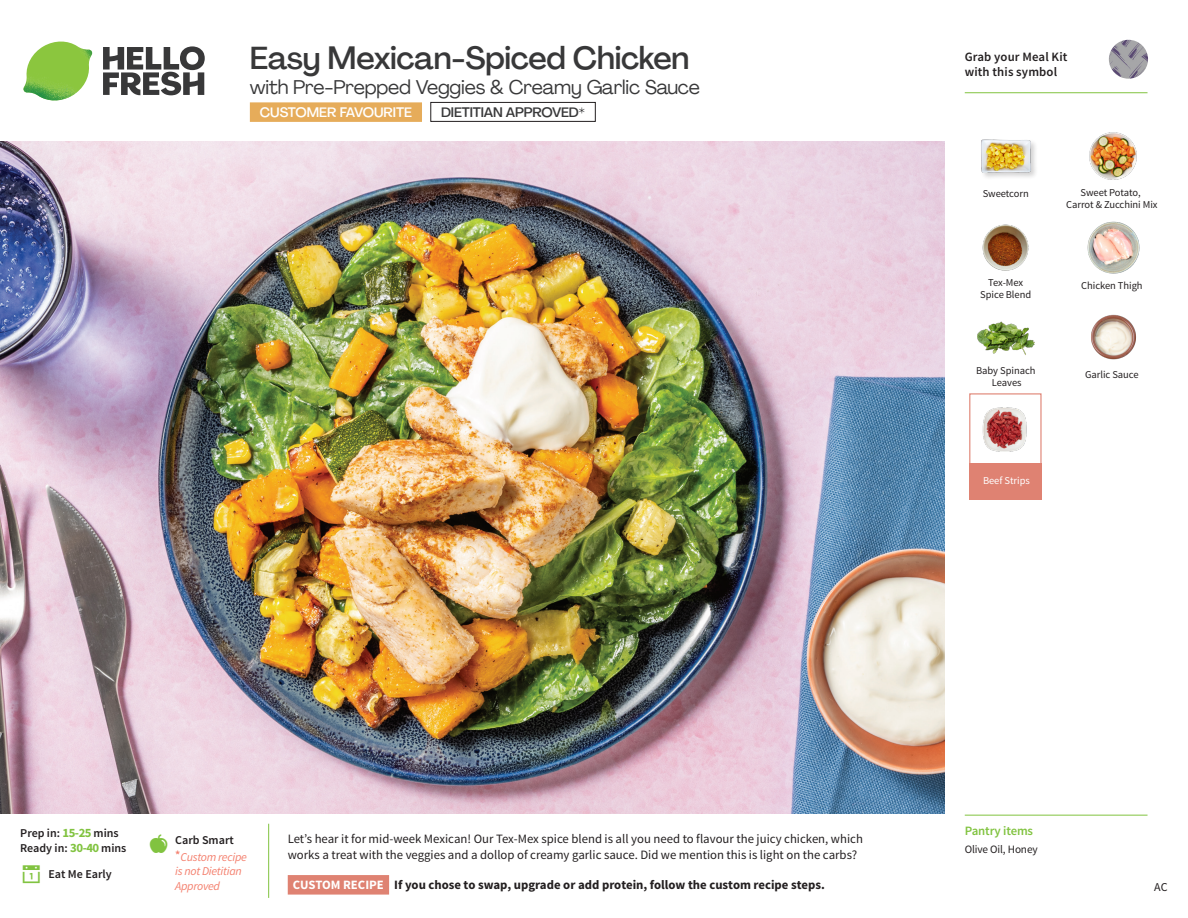
<style>
.page{position:relative;width:1188px;height:918px;background:#fff}
.page>*{position:absolute;margin:0;border:0;box-sizing:border-box;transform-origin:0 0}
._15_Titel_UK{font:500 31.5px "Agrandir";letter-spacing:-.015em;color:#383839}
._15_Titel_UK-2{font:19.5px "Agrandir";letter-spacing:-.01em;color:#383839}
.t1{font:500 13.5px "Agrandir";letter-spacing:-.01em;color:#383839}
.t2{font:500 13.5px "Agrandir";color:#fff}
.Step_6_Text_AU{font:12.75px/16.5px "Source Sans Pro";color:#231f20}
.Step_6_Text_AU-2{font:700 12.75px "Source Sans Pro";color:#231f20}
.t3{font:600 12.75px/15px "Source Sans Pro";letter-spacing:.01em;color:#231f20}
._04_Headers_Front{font:600 12.75px "Source Sans Pro";letter-spacing:-.01em;color:#81c340}
._04_Intro{font:600 12px "Source Sans Pro";color:#231f20}
._04_Intro-2{font:italic 12px/14.4px "Source Sans Pro";letter-spacing:-.02em;color:#f4806e}
.t4{font:12px "Source Sans Pro";color:#231f20}
._05_Pantry{font:11.25px "Source Sans Pro";letter-spacing:-.01em;color:#231f20}
._18_FRONT_ingredients{font:10.5px/12px "Source Sans Pro";letter-spacing:-.005em;color:#231f20;text-align:center}
._18_FRONT_ingredients-2{font:10.5px "Source Sans Pro";letter-spacing:-.005em;color:#fff}
.s1{color:#fff}
.s2{font-weight:700;font-size:12.75px;color:#81c340}
.s3{font-weight:600;font-style:normal}
</style>
<div class="page">
<svg style="left:103px;top:46px;width:102px;height:49px"></svg>
<img style="left:23px;top:42px;width:69px;height:59px">
<svg style="left:268px;top:823px;width:122px;height:75px"></svg>
<img style="left:0;top:142px;width:945px;height:672px">
<img style="left:978px;top:321px;width:57px;height:34px">
<img style="left:1091px;top:314px;width:45px;height:46px">
<img style="left:1087px;top:221px;width:53px;height:53px">
<img style="left:1089px;top:132px;width:48px;height:48px">
<img style="left:982px;top:224px;width:47px;height:47px">
<div style="left:980px;top:138px;width:58px;height:42px;background:#f7f7f7"></div>
<img style="left:981px;top:139px;width:53px;height:37px">
<div style="left:969px;top:393px;width:73px;height:73px;border:1px solid #df8272"></div>
<div style="left:969px;top:463px;width:73px;height:37px;background:#df8272"></div>
<img style="left:982px;top:407px;width:45px;height:45px">
<hr style="left:965px;top:815px;width:183px;height:1px;background:#81c340">
<div style="left:431px;top:102px;width:165px;height:20px;border:1px solid #231f20"></div>
<svg style="left:1091px;top:39px;width:57px;height:55px"></svg>
<hr style="left:965px;top:92px;width:183px;height:1px;background:#81c340">
<div style="left:250px;top:102px;width:172px;height:20px;background:#e6ac5a"></div>
<p class="_15_Titel_UK" style="left:250px;top:39px;width:441px">Easy Mexican-Spiced Chicken</p>
<p class="_15_Titel_UK-2" style="left:250px;top:75px;width:452px">with Pre-Prepped Veggies &amp; Creamy Garlic Sauce</p>
<p class="t2" style="left:260px;top:104px;width:154px">CUSTOMER FAVOURITE</p>
<p class="t1" style="left:441px;top:104px;width:145px">DIETITIAN APPROVED*</p>
<p class="t3" style="left:965px;top:50px;width:104px">Grab your Meal Kit with this symbol</p>
<p class="_18_FRONT_ingredients" style="left:983px;top:188px;width:48px">Sweetcorn</p>
<p class="_18_FRONT_ingredients" style="left:1066px;top:186px;width:93px">Sweet Potato,<span class="s1">.<br></span>Carrot &amp; Zucchini Mix</p>
<p class="_18_FRONT_ingredients" style="left:980px;top:277px;width:52px">Tex-Mex<br>Spice Blend</p>
<p class="_18_FRONT_ingredients" style="left:1081px;top:280px;width:63px">Chicken Thigh</p>
<p class="_18_FRONT_ingredients" style="left:976px;top:365px;width:61px">Baby Spinach<br>Leaves</p>
<p class="_18_FRONT_ingredients" style="left:1085px;top:369px;width:55px">Garlic Sauce</p>
<p class="_18_FRONT_ingredients-2" style="left:983px;top:474px;width:48px">Beef Strips</p>
<p class="_04_Intro" style="left:20px;top:825px;width:100px">Prep in: <span class="s2">15-25</span> mins</p>
<p class="_04_Intro" style="left:20px;top:840px;width:108px">Ready in: <span class="s2">30-40</span> mins</p>
<p class="_04_Intro" style="left:48px;top:866px;width:65px">Eat Me Early</p>
<p class="_04_Intro" style="left:175px;top:833px;width:60px">Carb Smart</p>
<p class="_04_Intro-2" style="left:175px;top:850px;width:73px"><span class="s3">*</span>Custom recipe is not Dietitian<br>Approved</p>
<p class="Step_6_Text_AU" style="left:288px;top:831px;width:577px">Let’s hear it for mid-week Mexican! Our Tex-Mex spice blend is all you need to flavour the juicy chicken, which works a treat with the veggies and a dollop of creamy garlic sauce. Did we mention this is light on the carbs?</p>
<p class="Step_6_Text_AU-2" style="left:293px;top:876px;width:533px"><span class="s1">CUSTOM RECIPE</span> If you chose to swap, upgrade or add protein, follow the custom recipe steps.</p>
<p class="_04_Headers_Front" style="left:965px;top:822px;width:70px">Pantry items</p>
<p class="_05_Pantry" style="left:965px;top:842px;width:75px">Olive Oil, Honey</p>
<p class="t4" style="left:1154px;top:879px;width:15px">AC</p>
</div>
